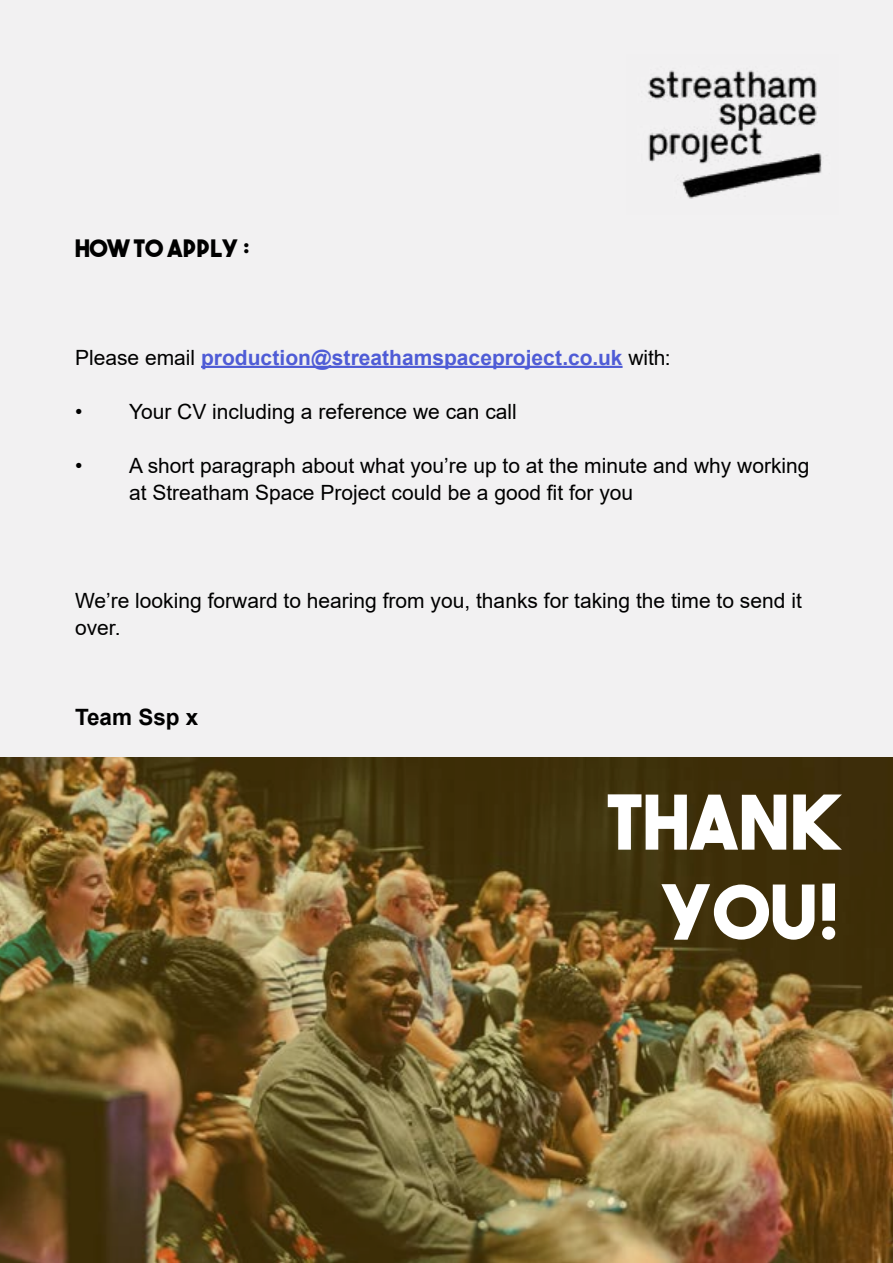
<style>
.page{position:relative;width:893px;height:1263px;background:#f2f1f2}
.page>*{position:absolute;margin:0;border:0;box-sizing:border-box;transform-origin:0 0}
.t1{font:75px/90px "The Bold Font";color:#fff;text-align:right}
.t2{font:24px "The Bold Font";color:#000}
.t3{font:700 22.5px "Arial";color:#000}
.t4{font:21px/27px "Arial";color:#000}
.t5{font:700 21px "Arial";color:#4f5cd6}
.s1{font-weight:400;color:#000}
</style>
<div class="page">
<img style="left:647px;top:70px;width:175px;height:129px">
<hr style="left:201px;top:366px;width:422px;height:2px;background:#4f5cd6">
<img style="left:0;top:758px;width:893px;height:505px">
<p class="t2" style="left:75px;top:233px;width:176px">HOW TO APPLY :</p>
<p class="t5" style="left:75px;top:342px;width:597px"><span class="s1">Please email</span> production@streathamspaceproject.co.uk <span class="s1">with:</span></p>
<p class="t4" style="left:75px;top:398px;width:443px">• Your CV including a reference we can call</p>
<p class="t4" style="left:129px;top:452px;width:682px;text-indent:-54px">• A short paragraph about what you’re up to at the minute and why working at Streatham Space Project could be a good fit for you</p>
<p class="t4" style="left:75px;top:587px;width:728px">We’re looking forward to hearing from you, thanks for taking the time to send it over.</p>
<p class="t3" style="left:75px;top:701px;width:125px">Team Ssp x</p>
<h1 class="t1" style="left:606px;top:776px;width:234px">THANK<br>YOU!</h1>
</div>
